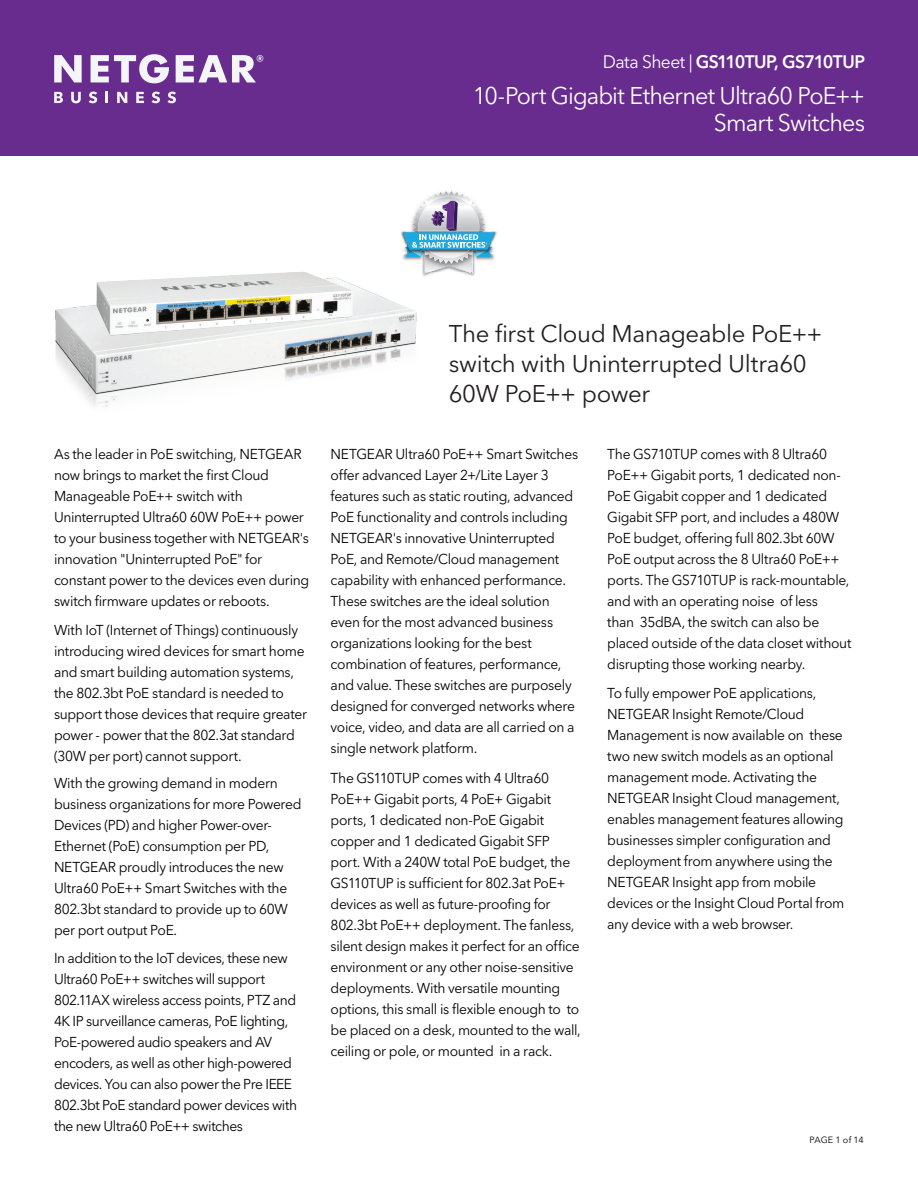
<style>
.page{position:relative;width:918px;height:1188px;background:#fff}
.page>*{position:absolute;margin:0;border:0;box-sizing:border-box;transform-origin:0 0}
.t1{font:24px/30px "Avenir Next LT Pro";letter-spacing:-.015em;color:#231f20}
.t2{font:24px/27px "Avenir Next LT Pro";letter-spacing:-.035em;color:#fff;text-align:right}
.t3{font:600 18px "Avenir Next LT Pro";letter-spacing:-.035em;color:#fff}
.t4{font:14.25px/21px "Avenir Next LT Pro";letter-spacing:-.025em;color:#000001}
.t5{font:9px "Avenir Next LT Pro";letter-spacing:.005em;color:#000001}
.s1{font-weight:400}
</style>
<div class="page">
<div style="left:0;top:0;width:918px;height:156px;background:#672c8e"></div>
<svg style="left:54px;top:92px;width:9px;height:11px"></svg>
<svg style="left:71px;top:92px;width:10px;height:11px"></svg>
<svg style="left:89px;top:92px;width:8px;height:11px"></svg>
<svg style="left:106px;top:92px;width:2px;height:11px"></svg>
<svg style="left:117px;top:92px;width:10px;height:11px"></svg>
<svg style="left:136px;top:92px;width:8px;height:11px"></svg>
<svg style="left:152px;top:92px;width:8px;height:11px"></svg>
<svg style="left:167px;top:92px;width:9px;height:11px"></svg>
<svg style="left:176px;top:55px;width:87px;height:27px"></svg>
<svg style="left:91px;top:54px;width:78px;height:29px"></svg>
<svg style="left:54px;top:55px;width:28px;height:27px"></svg>
<img style="left:432px;top:273px;width:43px;height:3px">
<svg style="left:417px;top:191px;width:79px;height:82px"></svg>
<img style="left:55px;top:209px;width:377px;height:198px">
<img style="left:87px;top:232px;width:277px;height:160px">
<p class="t3" style="left:603px;top:50px;width:264px"><span class="s1">Data Sheet |</span> GS110TUP, GS710TUP</p>
<h1 class="t2" style="left:473px;top:82px;width:394px">10-Port Gigabit Ethernet Ultra60 PoE++<br>Smart Switches</h1>
<p class="t4" style="left:54px;top:444px;width:257px">As the leader in PoE switching, NETGEAR now brings to market the first Cloud Manageable PoE++ switch with Uninterrupted Ultra60 60W PoE++ power to your business together with NETGEAR's innovation "Uninterrupted PoE" for constant power to the devices even during switch firmware updates or reboots.</p>
<p class="t4" style="left:54px;top:619px;width:255px">With IoT (Internet of Things) continuously introducing wired devices for smart home and smart building automation systems, the 802.3bt PoE standard is needed to support those devices that require greater power - power that the 802.3at standard (30W per port) cannot support.</p>
<p class="t4" style="left:54px;top:772px;width:249px">With the growing demand in modern business organizations for more Powered Devices (PD) and higher Power-over-Ethernet (PoE) consumption per PD, NETGEAR proudly introduces the new Ultra60 PoE++ Smart Switches with the 802.3bt standard to provide up to 60W per port output PoE.</p>
<p class="t4" style="left:54px;top:948px;width:245px">In addition to the IoT devices, these new Ultra60 PoE++ switches will support 802.11AX wireless access points, PTZ and 4K IP surveillance cameras, PoE lighting, PoE-powered audio speakers and AV encoders, as well as other high-powered devices. You can also power the Pre IEEE 802.3bt PoE standard power devices with the new Ultra60 PoE++ switches</p>
<h1 class="t1" style="left:449px;top:319px;width:375px">The first Cloud Manageable PoE++ switch with Uninterrupted Ultra60<br>60W PoE++ power</h1>
<p class="t4" style="left:331px;top:444px;width:249px">NETGEAR Ultra60 PoE++ Smart Switches offer advanced Layer 2+/Lite Layer 3 features such as static routing, advanced PoE functionality and controls including NETGEAR's innovative Uninterrupted PoE, and Remote/Cloud management capability with enhanced performance.<br>These switches are the ideal solution even for the most advanced business organizations looking for the best combination of features, performance, and value. These switches are purposely designed for converged networks where voice, video, and data are all carried on a single network platform.</p>
<p class="t4" style="left:331px;top:768px;width:252px">The GS110TUP comes with 4 Ultra60<br>PoE++ Gigabit ports, 4 PoE+ Gigabit ports, 1 dedicated non-PoE Gigabit copper and 1 dedicated Gigabit SFP port. With a 240W total PoE budget, the GS110TUP is sufficient for 802.3at PoE+ devices as well as future-proofing for 802.3bt PoE++ deployment. The fanless, silent design makes it perfect for an office environment or any other noise-sensitive deployments. With versatile mounting options, this small is flexible enough to to be placed on a desk, mounted to the wall, ceiling or pole, or mounted in a rack.</p>
<p class="t4" style="left:607px;top:444px;width:246px">The GS710TUP comes with 8 Ultra60<br>PoE++ Gigabit ports, 1 dedicated non-PoE Gigabit copper and 1 dedicated Gigabit SFP port, and includes a 480W PoE budget, offering full 802.3bt 60W PoE output across the 8 Ultra60 PoE++ ports. The GS710TUP is rack-mountable, and with an operating noise of less<br>than 35dBA, the switch can also be placed outside of the data closet without disrupting those working nearby.</p>
<p class="t4" style="left:607px;top:682px;width:239px">To fully empower PoE applications, NETGEAR Insight Remote/Cloud Management is now available on these two new switch models as an optional management mode. Activating the NETGEAR Insight Cloud management, enables management features allowing businesses simpler configuration and deployment from anywhere using the NETGEAR Insight app from mobile devices or the Insight Cloud Portal from any device with a web browser.</p>
<p class="t5" style="left:809px;top:1134px;width:56px">PAGE 1 of 14</p>
</div>
